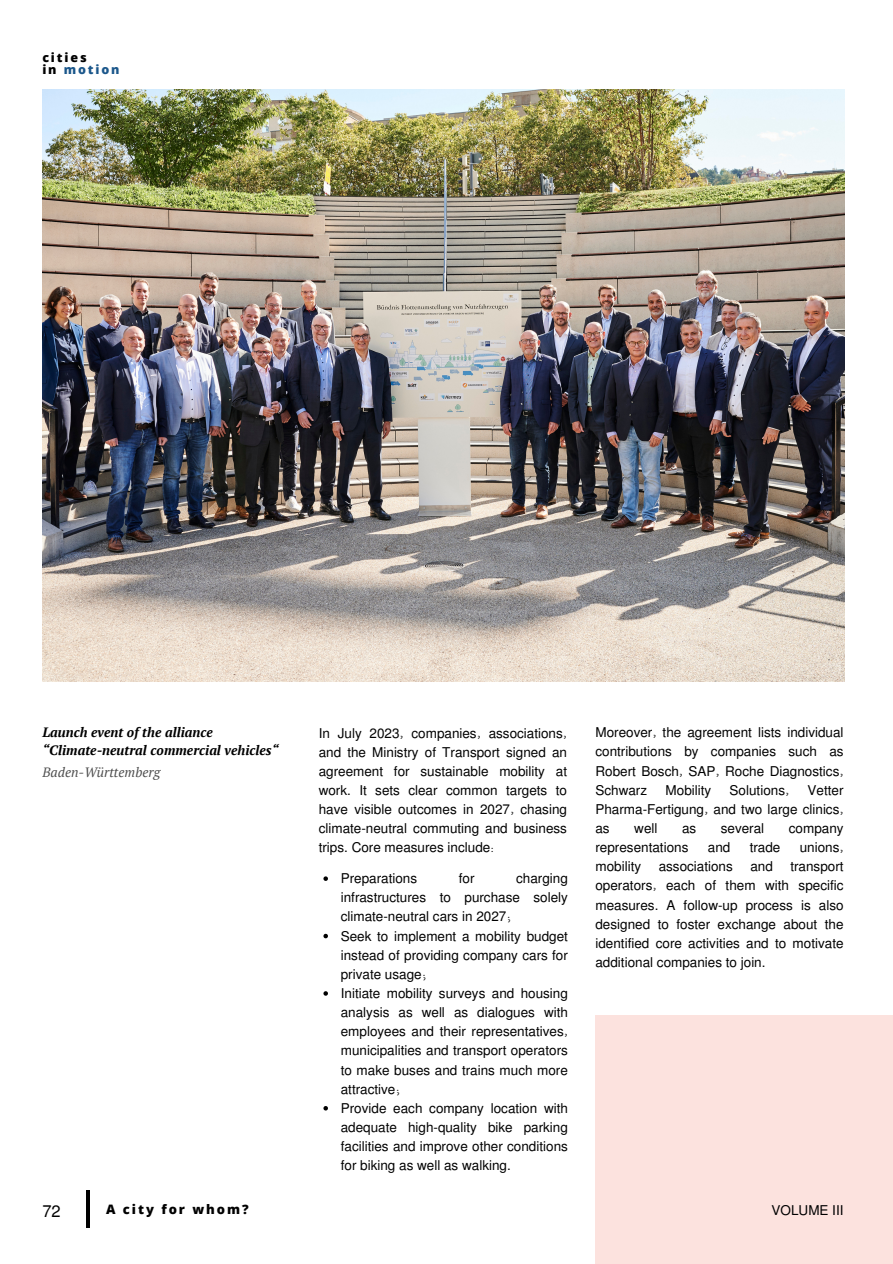
<style>
.page{position:relative;width:893px;height:1264px;background:#fff}
.page>*{position:absolute;margin:0;border:0;box-sizing:border-box;transform-origin:0 0}
.t1{font:16.5px "Mukti";color:#000}
.t2{font:13.5px/19.2px "Mukti";color:#000;text-align:justify}
.t3{font:italic 700 13.5px "PT Serif";color:#000}
.t4{font:italic 13.5px "PT Serif";color:#000}
.t5{font:800 13.05px "Open Sans";letter-spacing:.15em;color:#000}
.t6{font:800 12.45px "Open Sans";letter-spacing:.15em;color:#1b578b}
.t7{font:800 12.45px "Open Sans";letter-spacing:.15em;color:#000}
.s1{color:#000}
</style>
<div class="page">
<div style="left:595px;top:1014px;width:297px;height:249px;background:#fce2de"></div>
<img style="left:42px;top:89px;width:801px;height:592px">
<svg style="left:323px;top:876px;width:5px;height:4px"></svg>
<svg style="left:323px;top:933px;width:5px;height:5px"></svg>
<svg style="left:323px;top:991px;width:5px;height:4px"></svg>
<svg style="left:323px;top:1106px;width:5px;height:4px"></svg>
<hr style="left:86px;top:1190px;width:4px;height:37px;background:#000">
<p class="t7" style="left:42px;top:49px;width:46px">cities</p>
<p class="t6" style="left:42px;top:61px;width:79px"><span class="s1">in</span> motion</p>
<p class="t3" style="left:42px;top:722px;width:172px">Launch event of the alliance</p>
<p class="t3" style="left:42px;top:740px;width:237px">“Climate-neutral commercial vehicles“</p>
<p class="t4" style="left:42px;top:762px;width:119px">Baden-Württemberg</p>
<p class="t2" style="left:319px;top:723px;width:250px">In July 2023, companies, associations, and the Ministry of Transport signed an agreement for sustainable mobility at work. It sets clear common targets to have visible outcomes in 2027, chasing climate-neutral commuting and business trips. Core measures include:</p>
<p class="t2" style="left:341px;top:868px;width:78px">Preparations</p>
<p class="t2" style="left:459px;top:868px;width:17px">for</p>
<p class="t2" style="left:341px;top:868px;width:229px;text-indent:175px">charging infrastructures to purchase solely climate-neutral cars in 2027;</p>
<p class="t2" style="left:341px;top:925px;width:229px">Seek to implement a mobility budget instead of providing company cars for private usage;</p>
<p class="t2" style="left:341px;top:982px;width:229px">Initiate mobility surveys and housing analysis as well as dialogues with employees and their representatives, municipalities and transport operators to make buses and trains much more attractive;</p>
<p class="t2" style="left:341px;top:1097px;width:229px">Provide each company location with adequate high-quality bike parking facilities and improve other conditions for biking as well as walking.</p>
<p class="t2" style="left:595px;top:722px;width:249px">Moreover, the agreement lists individual contributions by companies such as Robert Bosch, SAP, Roche Diagnostics, Schwarz</p>
<p class="t2" style="left:665px;top:779px;width:47px">Mobility</p>
<p class="t2" style="left:729px;top:779px;width:61px">Solutions,</p>
<p class="t2" style="left:595px;top:779px;width:249px;text-indent:212px">Vetter Pharma-Fertigung, and two large clinics, as</p>
<p class="t2" style="left:634px;top:818px;width:25px">well</p>
<p class="t2" style="left:682px;top:818px;width:16px">as</p>
<p class="t2" style="left:720px;top:818px;width:45px">several</p>
<p class="t2" style="left:788px;top:818px;width:56px">company</p>
<p class="t2" style="left:595px;top:837px;width:94px">representations</p>
<p class="t2" style="left:707px;top:837px;width:24px">and</p>
<p class="t2" style="left:749px;top:837px;width:32px">trade</p>
<p class="t2" style="left:799px;top:837px;width:45px">unions,</p>
<p class="t2" style="left:595px;top:856px;width:47px">mobility</p>
<p class="t2" style="left:658px;top:856px;width:76px">associations</p>
<p class="t2" style="left:750px;top:856px;width:24px">and</p>
<p class="t2" style="left:595px;top:856px;width:249px;text-indent:195px">transport operators, each of them with specific measures. A follow-up process is also designed to foster exchange about the identified core activities and to motivate additional companies to join.</p>
<p class="t1" style="left:42px;top:1199px;width:20px">72</p>
<p class="t5" style="left:106px;top:1200px;width:144px">A city for whom?</p>
<p class="t2" style="left:771px;top:1199px;width:73px">VOLUME III</p>
</div>
